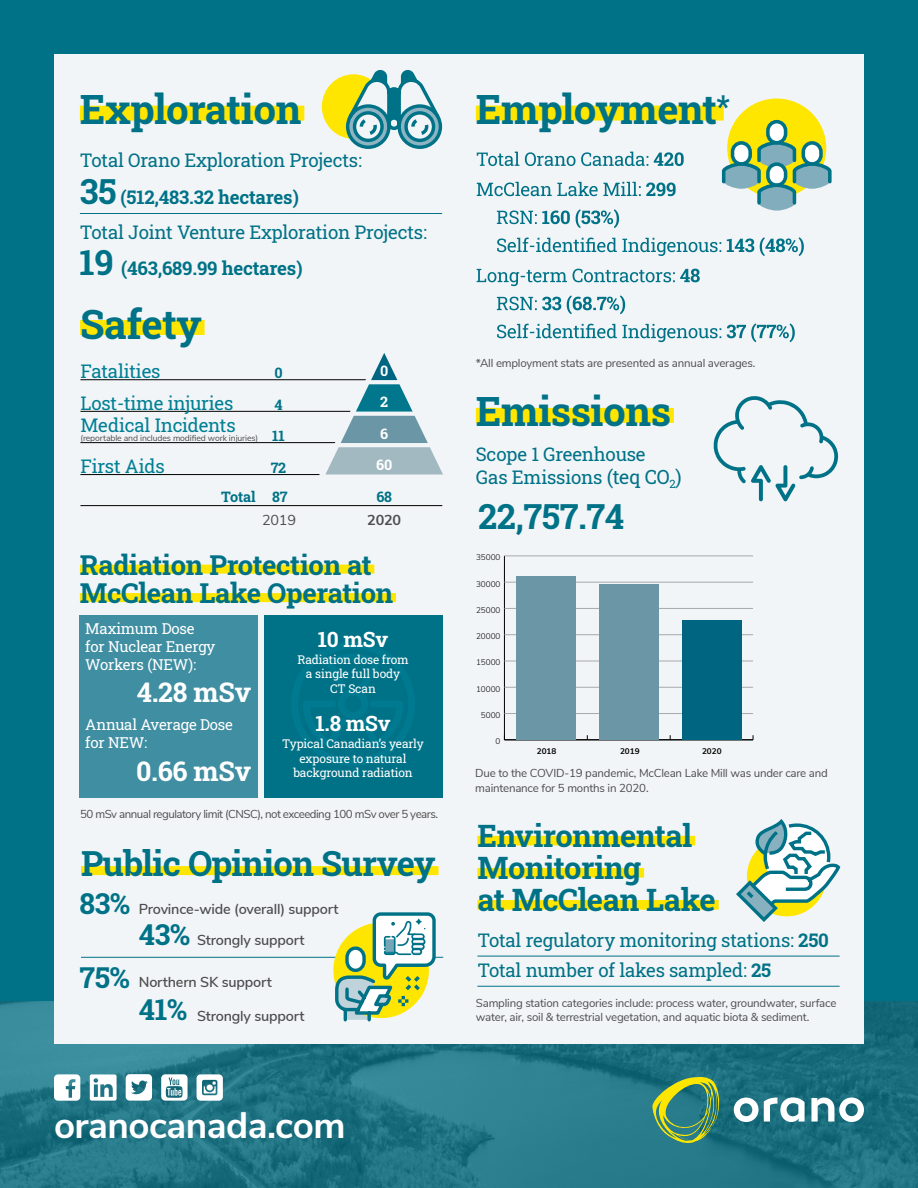
<style>
.page{position:relative;width:918px;height:1188px;background:#007287}
.page>*{position:absolute;margin:0;border:0;box-sizing:border-box;transform-origin:0 0}
.t1{font:700 40.35px "Roboto Slab";letter-spacing:-.01em;color:#007287}
.t2{font:700 36.75px "Nunito Sans";letter-spacing:-.015em;color:#fff}
.t3{font:700 34.5px "Roboto Slab";letter-spacing:-.02em;color:#007287}
.t4{font:700 30.75px/32.1px "Roboto Slab";letter-spacing:-.01em;color:#007287}
.t5{font:700 28.8px "Roboto Slab";letter-spacing:-.01em;color:#007287}
.t6{font:700 27.3px/28.5px "Roboto Slab";letter-spacing:-.01em;color:#007287}
.t7{font:700 27px "Roboto Slab";letter-spacing:-.01em;color:#fff}
.t8{font:700 21px "Roboto Slab";letter-spacing:-.01em;color:#fff}
.t9{font:18.75px/30.2px "Roboto Slab";letter-spacing:-.015em;color:#007287}
.t10{font:18.75px/31.8px "Roboto Slab";letter-spacing:-.01em;color:#007f94}
.t11{font:700 18.75px "Roboto Slab";letter-spacing:-.01em;color:#007287}
.t12{font:15px/18px "Roboto Slab";letter-spacing:-.015em;color:#fff}
.t13{font:600 14.4px/31.5px "Nunito Sans";letter-spacing:-.015em;color:#4d4d4f}
.t14{font:700 14.4px/31.3px "Roboto Slab";letter-spacing:-.01em;color:#007287}
.t15{font:700 14.4px/31.5px "Roboto Slab";color:#fff}
.t16{font:14.4px "Nunito Sans";color:#4d4d4f}
.t17{font:700 14.4px "Nunito Sans";color:#4d4d4f}
.t18{font:12px/14.4px "Roboto Slab";letter-spacing:-.015em;color:#fff;text-align:center}
.t19{font:11.55px/14.4px "Nunito Sans";letter-spacing:-.02em;color:#4d4d4f}
.t20{font:11.55px "Nunito Sans";letter-spacing:-.045em;color:#4d4d4f}
.t21{font:8.7px "Nunito Sans";letter-spacing:-.015em;color:#4d4d4f}
.t22{font:300 8.1px "Nunito Sans";color:#000}
.t23{font:700 8.1px "Nunito Sans";color:#000}
.s1{font-size:34.5px}
.s2{font-size:19.5px}
.s3{font-weight:700}
</style>
<div class="page">
<svg style="left:0;top:1001px;width:918px;height:187px;background:#217585"></svg>
<div style="left:54px;top:54px;width:810px;height:990px;background:#f2f5f7"></div>
<svg style="left:652px;top:1077px;width:69px;height:66px;background:#599162"></svg>
<svg style="left:811px;top:1098px;width:53px;height:24px"></svg>
<svg style="left:734px;top:1097px;width:71px;height:25px;background:#90b9c0"></svg>
<hr style="left:80px;top:213px;width:362px;height:1px;background:#007287">
<svg style="left:497px;top:323px;width:298px;height:19px"></svg>
<svg style="left:497px;top:295px;width:128px;height:19px"></svg>
<svg style="left:477px;top:269px;width:223px;height:17px"></svg>
<svg style="left:497px;top:237px;width:307px;height:19px"></svg>
<svg style="left:497px;top:209px;width:122px;height:19px"></svg>
<svg style="left:477px;top:182px;width:199px;height:14px"></svg>
<svg style="left:477px;top:152px;width:207px;height:14px"></svg>
<div style="left:80px;top:106px;width:224px;height:15px;background:#ffe600"></div>
<div style="left:476px;top:106px;width:248px;height:15px;background:#ffe600"></div>
<div style="left:322px;top:74px;width:63px;height:65px;background:#ffe600;border-radius:50%"></div>
<svg style="left:344px;top:70px;width:99px;height:79px"></svg>
<div style="left:727px;top:99px;width:99px;height:99px;background:#ffe600;border-radius:50%"></div>
<div style="left:768px;top:122px;width:18px;height:21px;background:#fff;border-radius:9px"></div>
<div style="left:766px;top:120px;width:21px;height:25px;border:4px solid #007287;border-radius:9px"></div>
<svg style="left:721px;top:139px;width:111px;height:72px"></svg>
<svg style="left:161px;top:1074px;width:27px;height:27px"></svg>
<svg style="left:54px;top:1074px;width:26px;height:27px"></svg>
<svg style="left:90px;top:1074px;width:27px;height:27px"></svg>
<svg style="left:126px;top:1074px;width:26px;height:27px"></svg>
<svg style="left:197px;top:1074px;width:26px;height:27px"></svg>
<hr style="left:477px;top:956px;width:363px;height:1px;background:#007287">
<hr style="left:477px;top:986px;width:363px;height:1px;background:#007287">
<div style="left:477px;top:836px;width:218px;height:9px;background:#ffe600"></div>
<div style="left:477px;top:868px;width:167px;height:10px;background:#ffe600"></div>
<div style="left:477px;top:900px;width:242px;height:10px;background:#ffe600"></div>
<svg style="left:736px;top:819px;width:105px;height:103px"></svg>
<div style="left:476px;top:408px;width:198px;height:15px;background:#ffe600"></div>
<hr style="left:504px;top:556px;width:1px;height:184px;background:#000">
<hr style="left:504px;top:739px;width:249px;height:1px;background:#000">
<hr style="left:504px;top:713px;width:249px;height:1px;background:#a7a9ac">
<hr style="left:504px;top:687px;width:249px;height:1px;background:#a7a9ac">
<hr style="left:504px;top:661px;width:249px;height:1px;background:#a7a9ac">
<hr style="left:504px;top:634px;width:249px;height:1px;background:#a7a9ac">
<hr style="left:504px;top:608px;width:249px;height:1px;background:#a7a9ac">
<hr style="left:504px;top:582px;width:249px;height:1px;background:#a7a9ac">
<hr style="left:504px;top:556px;width:249px;height:1px;background:#a7a9ac">
<div style="left:516px;top:577px;width:60px;height:163px;background:#6a96a5"></div>
<div style="left:599px;top:585px;width:60px;height:155px;background:#6a96a5"></div>
<div style="left:682px;top:620px;width:59px;height:120px;background:#006580"></div>
<svg style="left:713px;top:396px;width:125px;height:105px"></svg>
<div style="left:81px;top:866px;width:358px;height:9px;background:#ffe600"></div>
<hr style="left:81px;top:957px;width:362px;height:1px;background:#007287">
<svg style="left:333px;top:912px;width:104px;height:110px"></svg>
<div style="left:80px;top:320px;width:125px;height:15px;background:#ffe600"></div>
<hr style="left:80px;top:379px;width:294px;height:1px;background:#000">
<hr style="left:80px;top:411px;width:284px;height:1px;background:#000">
<hr style="left:80px;top:442px;width:267px;height:1px;background:#000">
<hr style="left:80px;top:474px;width:254px;height:1px;background:#000">
<svg style="left:306px;top:353px;width:137px;height:154px"></svg>
<hr style="left:80px;top:505px;width:362px;height:1px;background:#000">
<div style="left:80px;top:615px;width:178px;height:182px;background:#3f8ea2"></div>
<div style="left:264px;top:615px;width:178px;height:182px;background:#007287"></div>
<div style="left:80px;top:565px;width:294px;height:9px;background:#ffe600"></div>
<div style="left:80px;top:593px;width:316px;height:9px;background:#ffe600"></div>
<h1 class="t1" style="left:80px;top:82px;width:223px">Exploration</h1>
<h1 class="t1" style="left:476px;top:82px;width:256px">Employment<sup>*</sup></h1>
<h3 class="t9" style="left:80px;top:145px;width:283px">Total Orano Exploration Projects:</h3>
<h3 class="t11" style="left:80px;top:184px;width:221px"><span class="s1">35</span> (512,483.32 hectares)</h3>
<h3 class="t9" style="left:80px;top:216px;width:348px">Total Joint Venture Exploration Projects:</h3>
<h3 class="t11" style="left:79px;top:255px;width:225px"><span class="s1">19</span> (463,689.99 hectares)</h3>
<h1 class="t1" style="left:80px;top:296px;width:123px">Safety</h1>
<h3 class="t10" style="left:80px;top:355px;width:155px">Fatalities<br>Lost-time injuries</h3>
<h3 class="t10" style="left:80px;top:409px;width:157px">Medical Incidents</h3>
<p class="t21" style="left:80px;top:432px;width:179px">(reportable and includes modified work injuries)</p>
<h3 class="t10" style="left:80px;top:450px;width:86px">First Aids</h3>
<p class="t14" style="left:274px;top:357px;width:10px">0</p>
<p class="t14" style="left:272px;top:388px;width:14px">4<br>11</p>
<p class="t14" style="left:271px;top:451px;width:17px">72</p>
<p class="t15" style="left:376px;top:355px;width:18px">0<br>2<br>6<br>60</p>
<p class="t14" style="left:221px;top:481px;width:68px">Total 87</p>
<p class="t14" style="left:376px;top:481px;width:17px">68</p>
<p class="t16" style="left:262px;top:509px;width:35px">2019</p>
<p class="t17" style="left:367px;top:509px;width:36px">2020</p>
<h3 class="t6" style="left:80px;top:550px;width:315px">Radiation Protection at<br>McClean Lake Operation</h3>
<p class="t12" style="left:85px;top:619px;width:132px">Maximum Dose for Nuclear Energy<br>Workers (NEW):</p>
<h3 class="t7" style="left:137px;top:674px;width:116px">4.28 mSv</h3>
<p class="t12" style="left:85px;top:716px;width:149px">Annual Average Dose for NEW:</p>
<h3 class="t7" style="left:136px;top:752px;width:116px">0.66 mSv</h3>
<h3 class="t8" style="left:318px;top:625px;width:72px">10 mSv</h3>
<p class="t18" style="left:297px;top:652px;width:113px">Radiation dose from a single full body<br>CT Scan</p>
<h3 class="t8" style="left:316px;top:709px;width:76px">1.8 mSv</h3>
<p class="t18" style="left:282px;top:736px;width:143px">Typical Canadian’s yearly exposure to natural background radiation</p>
<p class="t20" style="left:80px;top:806px;width:359px">50 mSv annual regulatory limit (CNSC), not exceeding 100 mSv over 5 years.</p>
<h3 class="t3" style="left:81px;top:840px;width:356px">Public Opinion Survey</h3>
<h3 class="t5" style="left:79px;top:884px;width:52px">83%</h3>
<h3 class="t5" style="left:139px;top:915px;width:53px">43%</h3>
<p class="t13" style="left:197px;top:892px;width:143px;text-indent:-58px">Province-wide (overall) support<br>Strongly support</p>
<h3 class="t5" style="left:79px;top:957px;width:52px">75%</h3>
<p class="t13" style="left:139px;top:966px;width:134px">Northern SK support</p>
<h3 class="t5" style="left:139px;top:990px;width:50px">41%</h3>
<p class="t13" style="left:197px;top:999px;width:109px">Strongly support</p>
<h2 class="t2" style="left:54px;top:1098px;width:293px">oranocanada.com</h2>
<p class="t19" style="left:476px;top:356px;width:281px">*All employment stats are presented as annual averages.</p>
<h1 class="t1" style="left:476px;top:384px;width:197px">Emissions</h1>
<h3 class="t9" style="left:476px;top:442px;width:207px;line-height:23.4px">Scope 1 Greenhouse<br>Gas Emissions <span class="s2">(teq CO</span><sub>2</sub><span class="s2">)</span></h3>
<h3 class="t3" style="left:478px;top:493px;width:148px">22,757.74</h3>
<p class="t22" style="left:476px;top:552px;width:26px">35000</p>
<p class="t22" style="left:476px;top:578px;width:26px">30000</p>
<p class="t22" style="left:476px;top:604px;width:26px">25000</p>
<p class="t22" style="left:476px;top:630px;width:26px">20000</p>
<p class="t22" style="left:476px;top:657px;width:26px">15000</p>
<p class="t22" style="left:476px;top:683px;width:26px">10000</p>
<p class="t22" style="left:481px;top:709px;width:21px">5000</p>
<p class="t22" style="left:496px;top:735px;width:6px">0</p>
<p class="t23" style="left:537px;top:745px;width:21px">2018</p>
<p class="t23" style="left:620px;top:745px;width:21px">2019</p>
<p class="t23" style="left:702px;top:745px;width:21px">2020</p>
<p class="t19" style="left:475px;top:765px;width:354px">Due to the COVID-19 pandemic, McClean Lake Mill was under care and maintenance for 5 months in 2020.</p>
<h3 class="t4" style="left:477px;top:819px;width:240px">Environmental<br>Monitoring<br>at McClean Lake</h3>
<h3 class="t9" style="left:477px;top:924px;width:353px">Total regulatory monitoring stations: <span class="s3">250<br></span>Total number of lakes sampled: <span class="s3">25</span></h3>
<p class="t19" style="left:476px;top:995px;width:362px">Sampling station categories include: process water, groundwater, surface water, air, soil &amp; terrestrial vegetation, and aquatic biota &amp; sediment.</p>
</div>
